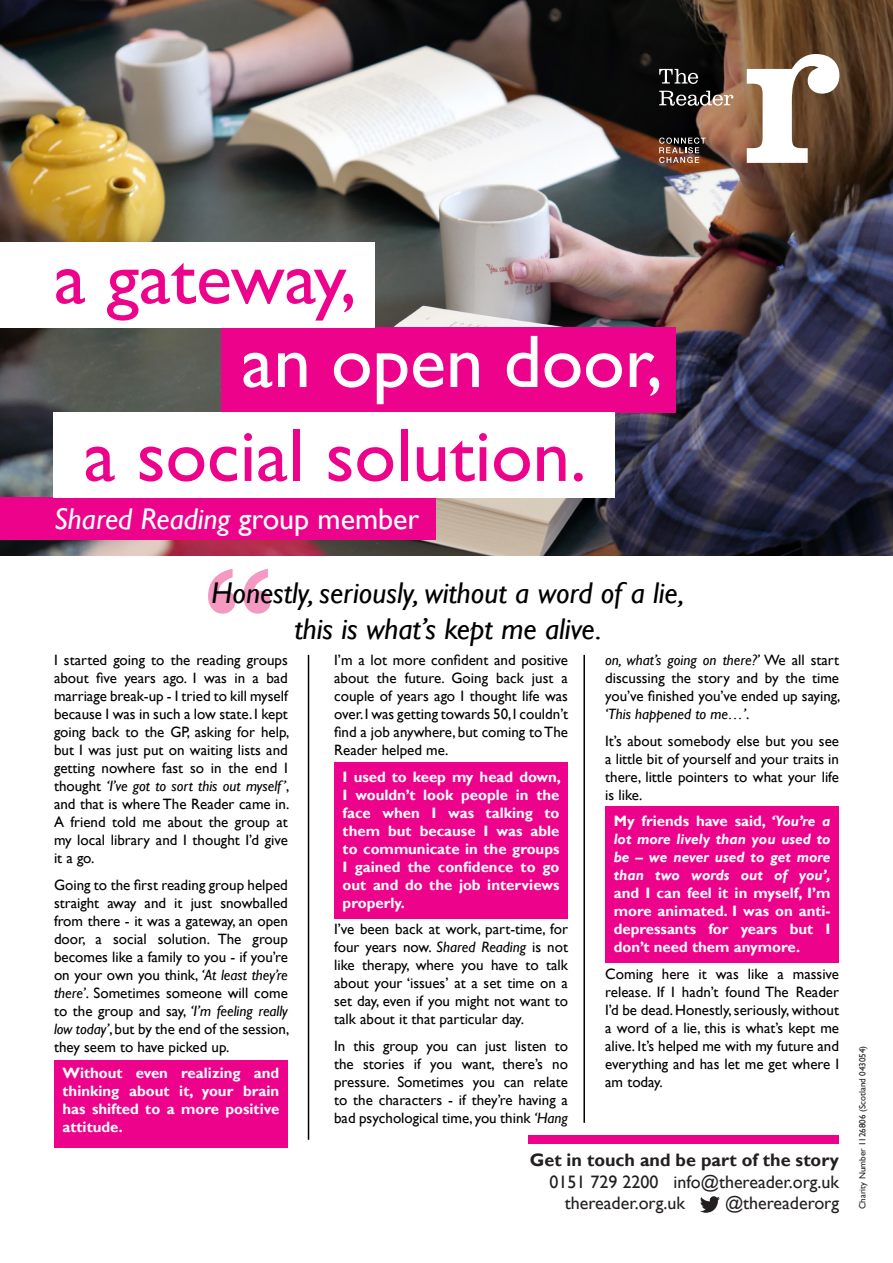
<style>
.page{position:relative;width:893px;height:1263px;background:#fff}
.page>*{position:absolute;margin:0;border:0;box-sizing:border-box;transform-origin:0 0}
.t1{font:145.35px "Clarendon";color:#f499c2}
.t2{font:75px "Gill Sans";color:#ed028c}
.t3{font:75px "Gill Sans";color:#fff}
.t4{font:italic 30px/36px "Gill Sans";color:#000;text-align:center}
.t5{font:italic 30px "Gill Sans";color:#fff}
.t6{font:18px "Gill Sans";color:#231f20}
.t7{font:700 18px "Gill Sans";color:#231f20}
.t8{font:15px/18px "Gill Sans";color:#000;text-align:justify}
.t9{font:700 15px/18px "Gill Sans";color:#fff;text-align:justify}
.t10{font:9px "Gill Sans";color:#231f20}
.s1{font-style:normal}
.s2{font-style:italic}
</style>
<div class="page">
<img style="left:0;top:0;width:893px;height:555px">
<div style="left:221px;top:327px;width:455px;height:85px;background:#ed028c"></div>
<div style="left:605px;top:806px;width:234px;height:157px;background:#ed028c"></div>
<div style="left:334px;top:762px;width:234px;height:156px;background:#ed028c"></div>
<div style="left:54px;top:1060px;width:234px;height:87px;background:#ed028c"></div>
<div style="left:0;top:498px;width:436px;height:42px;background:#ed028c"></div>
<img style="left:700px;top:1196px;width:20px;height:17px">
<div style="left:529px;top:1135px;width:310px;height:9px;background:#ed028c"></div>
<hr style="left:308px;top:655px;width:1px;height:485px;background:#000">
<hr style="left:583px;top:655px;width:2px;height:468px;background:#000">
<div style="left:0;top:242px;width:374px;height:85px;background:#fff"></div>
<svg style="left:659px;top:138px;width:47px;height:25px"></svg>
<svg style="left:747px;top:54px;width:92px;height:109px"></svg>
<svg style="left:659px;top:69px;width:39px;height:15px"></svg>
<svg style="left:659px;top:91px;width:74px;height:15px"></svg>
<div style="left:53px;top:412px;width:562px;height:85px;background:#fff"></div>
<p class="t2" style="left:54px;top:235px;width:304px">a gateway,</p>
<p class="t3" style="left:241px;top:318px;width:423px">an open door,</p>
<p class="t2" style="left:84px;top:412px;width:504px">a social solution.</p>
<p class="t5" style="left:54px;top:501px;width:367px">Shared Reading <span class="s1">group member</span></p>
<p class="t1" style="left:201px;top:538px;width:76px">“</p>
<p class="t4" style="left:212px;top:575px;width:474px">Honestly, seriously, without a word of a lie, this is what’s kept me alive.</p>
<p class="t8" style="left:54px;top:651px;width:237px">I started going to the reading groups about five years ago. I was in a bad marriage break-up - I tried to kill myself because I was in such a low state. I kept going back to the GP, asking for help, but I was just put on waiting lists and getting nowhere fast so in the end I thought <span class="s2">‘I’ve got to sort this out myself’</span>, and that is where The Reader came in.<br>A friend told me about the group at my local library and I thought I’d give it a go.</p>
<p class="t8" style="left:54px;top:876px;width:237px">Going to the first reading group helped straight away and it just snowballed from there - it was a gateway, an open door, a social solution. The group becomes like a family to you - if you’re on your own you think, <span class="s2">‘At least they’re there’</span>. Sometimes someone will come to the group and say, <span class="s2">‘I’m feeling really low today’</span>, but by the end of the session, they seem to have picked up.</p>
<p class="t9" style="left:63px;top:1065px;width:218px">Without even realizing and thinking about it, your brain has shifted to a more positive attitude.</p>
<p class="t8" style="left:334px;top:651px;width:235px">I’m a lot more confident and positive about the future. Going back just a couple of years ago I thought life was over. I was getting towards 50, I couldn’t find a job anywhere, but coming to The Reader helped me.</p>
<p class="t9" style="left:343px;top:768px;width:220px">I used to keep my head down, I wouldn’t look people in the face when I was talking to them but because I was able to communicate in the groups I gained the confidence to go out and do the job interviews properly.</p>
<p class="t8" style="left:334px;top:920px;width:235px">I’ve been back at work, part-time, for four years now. <span class="s2">Shared Reading</span> is not like therapy, where you have to talk about your ‘issues’ at a set time on a set day, even if you might not want to talk about it that particular day.</p>
<p class="t8" style="left:334px;top:1037px;width:235px">In this group you can just listen to the stories if you want, there’s no pressure. Sometimes you can relate to the characters - if they’re having a bad psychological time, you think <span class="s2">‘Hang</span></p>
<p class="t8" style="left:605px;top:651px;width:237px"><span class="s2">on, what’s going on there?’</span> We all start discussing the story and by the time you’ve finished you’ve ended up saying, <span class="s2">‘This happened to me…’</span>.</p>
<p class="t8" style="left:605px;top:732px;width:235px">It’s about somebody else but you see a little bit of yourself and your traits in there, little pointers to what your life is like.</p>
<p class="t9" style="left:614px;top:813px;width:218px">My friends have said, <span class="s2">‘You’re a lot more lively than you used to be – we never used to get more than two words out of you’, </span>and I can feel it in myself, I’m more animated. I was on anti&shy;depressants for years but I don’t need them anymore.</p>
<p class="t8" style="left:605px;top:965px;width:235px">Coming here it was like a massive release. If I hadn’t found The Reader I’d be dead. Honestly, seriously, without a word of a lie, this is what’s kept me alive. It’s helped me with my future and everything and has let me get where I am today.</p>
<p class="t7" style="left:530px;top:1149px;width:311px">Get in touch and be part of the story</p>
<p class="t6" style="left:550px;top:1171px;width:291px">0151 729 2200 info@thereader.org.uk</p>
<p class="t6" style="left:565px;top:1192px;width:122px">thereader.org.uk</p>
<p class="t6" style="left:725px;top:1192px;width:116px">@thereaderorg</p>
<p class="t10" style="left:857px;top:1209px;width:165px;rotate:-90deg">Charity Number 1126806 (Scotland 043054)</p>
</div>
